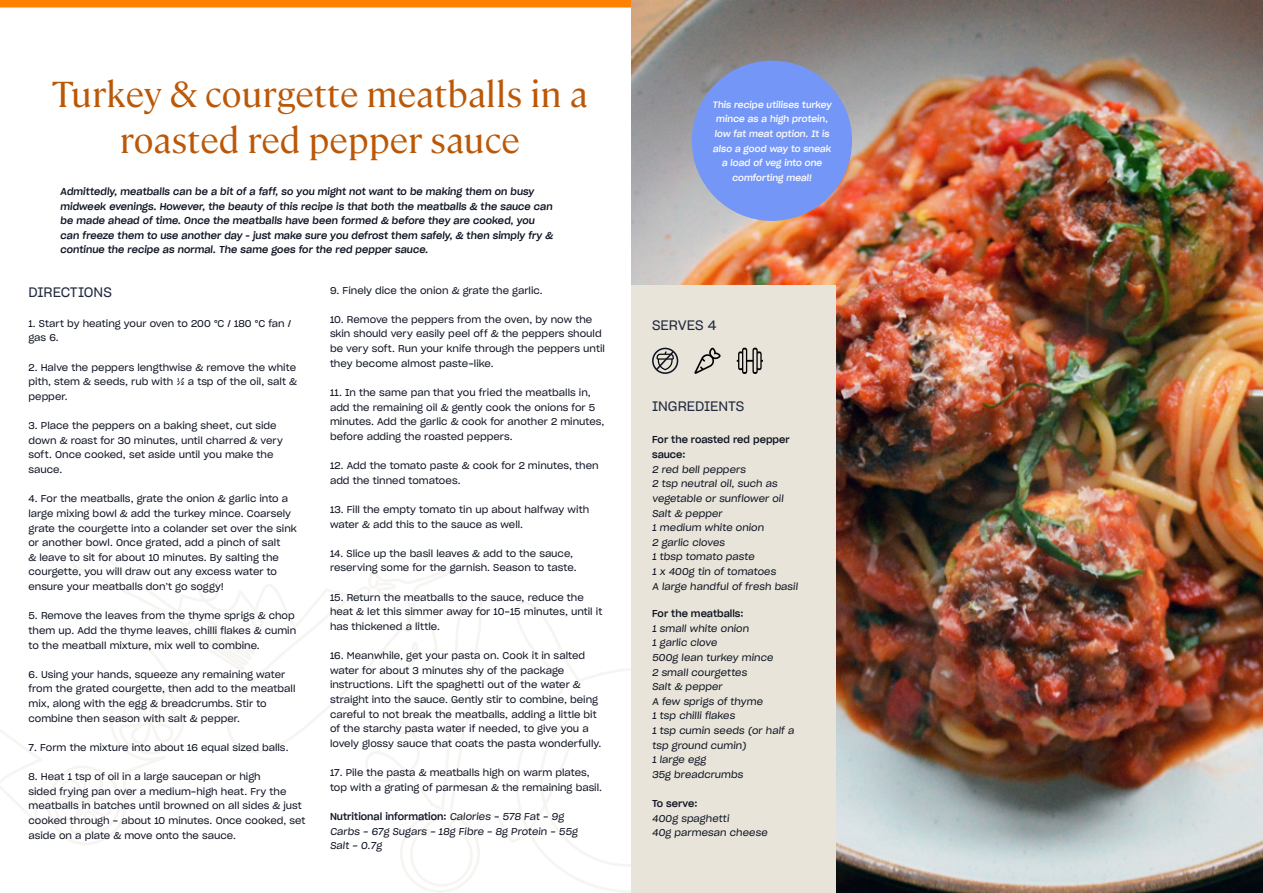
<style>
.page{position:relative;width:1263px;height:893px;background:#fff}
.page>*{position:absolute;margin:0;border:0;box-sizing:border-box;transform-origin:0 0}
.t1{font:36px/46.2px "Cambon";color:#bb5808;text-align:center}
.t2{font:13.5px "Sharp Grotesk Book 20";letter-spacing:-.005em;color:#20293e}
.t3{font:9.75px/14.7px "Sharp Grotesk Book 20";color:#0f1423}
.t4{font:9.75px/14.7px "Sharp Grotesk Medium 20";color:#0f1423}
.t5{font:9px/14.7px "Sharp Grotesk Medium 20";color:#fcfafa;text-align:center}
.s1{font-family:"Sharp Grotesk Book 20"}
</style>
<div class="page">
<div style="left:0;top:0;width:1263px;height:8px;background:#ff8100"></div>
<svg style="left:0;top:543px;width:631px;height:350px"></svg>
<img style="left:631px;top:0;width:632px;height:893px">
<div style="left:631px;top:286px;width:204px;height:607px;background:#e8e4d9"></div>
<div style="left:652px;top:348px;width:26px;height:26px;border:2px solid #0f1423;border-radius:50%"></div>
<svg style="left:654px;top:349px;width:21px;height:23px"></svg>
<svg style="left:694px;top:348px;width:27px;height:26px"></svg>
<svg style="left:737px;top:348px;width:26px;height:26px"></svg>
<div style="left:692px;top:61px;width:160px;height:160px;background:#7396f7;border-radius:50%"></div>
<h1 class="t1" style="left:52px;top:68px;width:537px">Turkey &amp; courgette meatballs in a roasted red pepper sauce</h1>
<p class="t4" style="left:60px;top:183px;width:496px">Admittedly, meatballs can be a bit of a faff, so you might not want to be making them on busy midweek evenings. However, the beauty of this recipe is that both the meatballs &amp; the sauce can be made ahead of time. Once the meatballs have been formed &amp; before they are cooked, you can freeze them to use another day - just make sure you defrost them safely, &amp; then simply fry &amp; continue the recipe as normal. The same goes for the red pepper sauce.</p>
<p class="t3" style="left:330px;top:282px;width:214px">9. Finely dice the onion &amp; grate the garlic.</p>
<p class="t3" style="left:330px;top:311px;width:276px">10. Remove the peppers from the oven, by now the skin should very easily peel off &amp; the peppers should be very soft. Run your knife through the peppers until they become almost paste-like.</p>
<p class="t3" style="left:330px;top:384px;width:276px">11. In the same pan that you fried the meatballs in, add the remaining oil &amp; gently cook the onions for 5 minutes. Add the garlic &amp; cook for another 2 minutes, before adding the roasted peppers.</p>
<p class="t3" style="left:330px;top:458px;width:270px">12. Add the tomato paste &amp; cook for 2 minutes, then add the tinned tomatoes.</p>
<p class="t3" style="left:330px;top:501px;width:261px">13. Fill the empty tomato tin up about halfway with water &amp; add this to the sauce as well.</p>
<p class="t3" style="left:330px;top:545px;width:248px">14. Slice up the basil leaves &amp; add to the sauce, reserving some for the garnish. Season to taste.</p>
<p class="t3" style="left:330px;top:589px;width:274px">15. Return the meatballs to the sauce, reduce the heat &amp; let this simmer away for 10-15 minutes, until it has thickened a little.</p>
<p class="t3" style="left:330px;top:648px;width:273px">16. Meanwhile, get your pasta on. Cook it in salted water for about 3 minutes shy of the package instructions. Lift the spaghetti out of the water &amp; straight into the sauce. Gently stir to combine, being careful to not break the meatballs, adding a little bit of the starchy pasta water if needed, to give you a lovely glossy sauce that coats the pasta wonderfully.</p>
<p class="t3" style="left:330px;top:765px;width:274px">17. Pile the pasta &amp; meatballs high on warm plates, top with a grating of parmesan &amp; the remaining basil.</p>
<p class="t4" style="left:330px;top:809px;width:237px">Nutritional information: <span class="s1">Calories - 578 Fat - 9g</span></p>
<p class="t3" style="left:330px;top:823px;width:251px">Carbs - 67g Sugars - 18g Fibre - 8g Protein - 55g<br>Salt - 0.7g</p>
<h2 class="t2" style="left:28px;top:281px;width:85px">DIRECTIONS</h2>
<p class="t3" style="left:28px;top:315px;width:264px">1. Start by heating your oven to 200 °C / 180 °C fan / gas 6.</p>
<p class="t3" style="left:28px;top:359px;width:270px;text-align:justify">2. Halve the peppers lengthwise &amp; remove the white pith, stem &amp; seeds, rub with ½ a tsp of the oil, salt &amp; pepper.</p>
<p class="t3" style="left:28px;top:418px;width:256px">3. Place the peppers on a baking sheet, cut side down &amp; roast for 30 minutes, until charred &amp; very soft. Once cooked, set aside until you make the sauce.</p>
<p class="t3" style="left:28px;top:491px;width:270px">4. For the meatballs, grate the onion &amp; garlic into a large mixing bowl &amp; add the turkey mince. Coarsely grate the courgette into a colander set over the sink or another bowl. Once grated, add a pinch of salt<br>&amp; leave to sit for about 10 minutes. By salting the courgette, you will draw out any excess water to ensure your meatballs don’t go soggy!</p>
<p class="t3" style="left:28px;top:608px;width:269px">5. Remove the leaves from the thyme sprigs &amp; chop them up. Add the thyme leaves, chilli flakes &amp; cumin to the meatball mixture, mix well to combine.</p>
<p class="t3" style="left:28px;top:666px;width:269px">6. Using your hands, squeeze any remaining water from the grated courgette, then add to the meatball mix, along with the egg &amp; breadcrumbs. Stir to combine then season with salt &amp; pepper.</p>
<p class="t3" style="left:28px;top:739px;width:262px">7. Form the mixture into about 16 equal sized balls.</p>
<p class="t3" style="left:28px;top:769px;width:279px">8. Heat 1 tsp of oil in a large saucepan or high<br>sided frying pan over a medium-high heat. Fry the meatballs in batches until browned on all sides &amp; just cooked through - about 10 minutes. Once cooked, set aside on a plate &amp; move onto the sauce.</p>
<p class="t5" style="left:712px;top:97px;width:122px">This recipe utilises turkey mince as a high protein, low fat meat option. It is also a good way to sneak a load of veg into one comforting meal!</p>
<h2 class="t2" style="left:652px;top:314px;width:66px">SERVES 4</h2>
<h2 class="t2" style="left:652px;top:395px;width:94px">INGREDIENTS</h2>
<p class="t4" style="left:652px;top:432px;width:139px">For the roasted red pepper sauce:</p>
<p class="t3" style="left:652px;top:461px;width:149px">2 red bell peppers<br>2 tsp neutral oil, such as vegetable or sunflower oil<br>Salt &amp; pepper<br>1 medium white onion<br>2 garlic cloves<br>1 tbsp tomato paste<br>1 x 400g tin of tomatoes<br>A large handful of fresh basil</p>
<p class="t4" style="left:652px;top:605px;width:93px">For the meatballs:</p>
<p class="t3" style="left:652px;top:620px;width:145px">1 small white onion<br>1 garlic clove<br>500g lean turkey mince<br>2 small courgettes<br>Salt &amp; pepper<br>A few sprigs of thyme<br>1 tsp chilli flakes<br>1 tsp cumin seeds (or half a tsp ground cumin)<br>1 large egg<br>35g breadcrumbs</p>
<p class="t4" style="left:652px;top:796px;width:47px">To serve:</p>
<p class="t3" style="left:652px;top:810px;width:118px">400g spaghetti<br>40g parmesan cheese</p>
</div>
